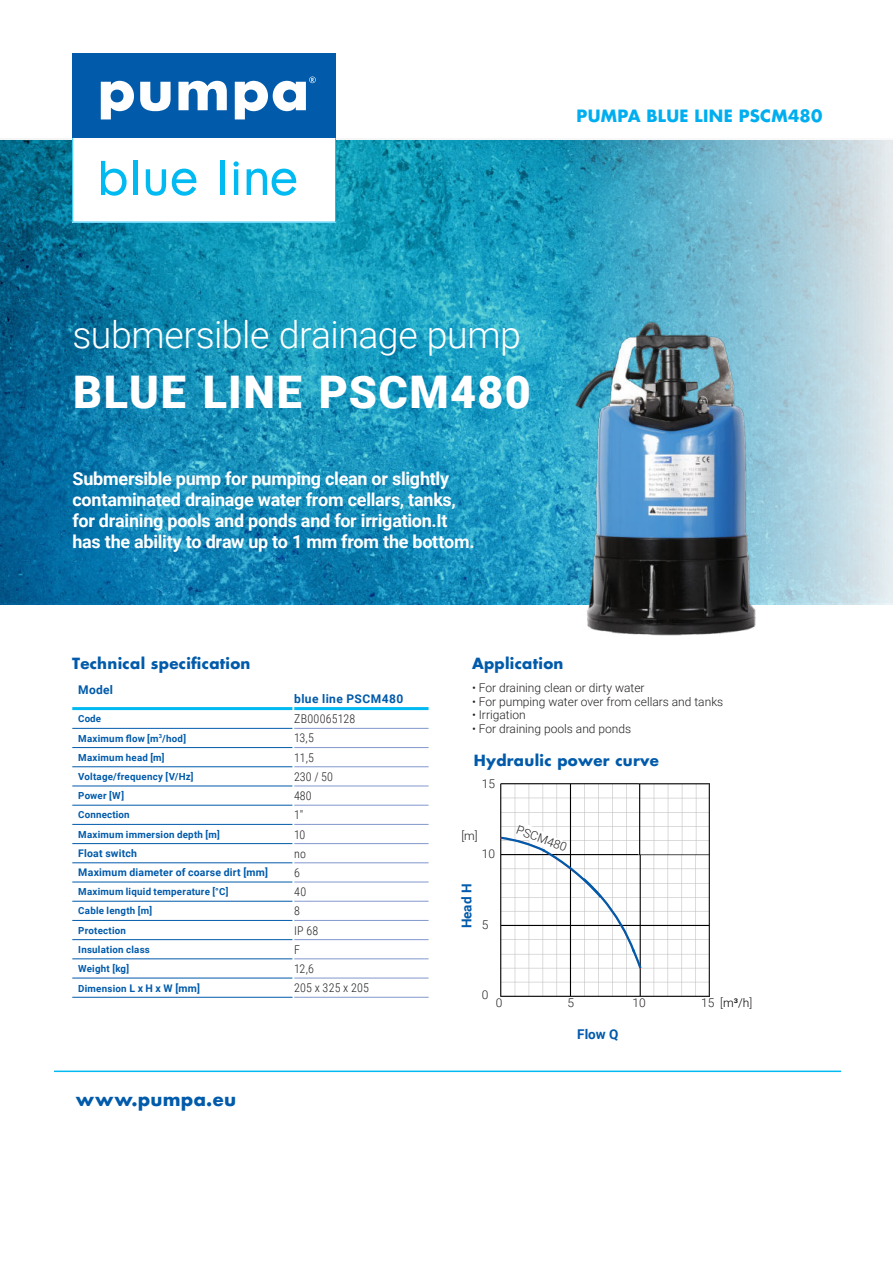
<style>
.page{position:relative;width:893px;height:1263px;background:#fff}
.page>*{position:absolute;margin:0;border:0;box-sizing:border-box;transform-origin:0 0}
.t1{font:900 45px "Roboto";letter-spacing:.03em;color:#fff}
.t2{font:300 37.5px "Roboto";letter-spacing:-.01em;color:#fff}
.t3{font:700 20.55px "Futura PT";letter-spacing:.005em;color:#015aaa}
.t4{font:700 18px/21px "Roboto";letter-spacing:-.015em;color:#fff}
.t5{font:700 16.5px "Futura CE";letter-spacing:.02em;color:#00aeef}
.t6{font:700 15px "Futura CE";letter-spacing:.02em;color:#015aaa}
.t7{font:700 13.5px "Roboto";color:#015aaa}
.t8{font:300 12px "Roboto";color:#231f20}
.t9{font:300 12px "Roboto Condensed";letter-spacing:.015em;color:#231f20}
.t10{font:700 12px "Roboto";letter-spacing:.035em;color:#015aaa}
.t11{font:300 12px "Roboto";color:#000001}
.t12{font:700 10.5px "Roboto";letter-spacing:.02em;color:#015aaa}
.t13{font:700 9.75px "Roboto";letter-spacing:.025em;color:#015aaa}
.s1{font-size:10.5px}
.s2{color:#231f20}
.s3{font-weight:400}
</style>
<div class="page">
<img style="left:0;top:140px;width:893px;height:464px">
<div style="left:72px;top:54px;width:264px;height:84px;background:#015aaa"></div>
<svg style="left:101px;top:81px;width:33px;height:38px"></svg>
<svg style="left:140px;top:82px;width:31px;height:29px"></svg>
<svg style="left:178px;top:81px;width:49px;height:29px"></svg>
<svg style="left:235px;top:77px;width:81px;height:42px"></svg>
<svg style="left:72px;top:138px;width:264px;height:85px"></svg>
<img style="left:566px;top:288px;width:246px;height:348px">
<hr style="left:54px;top:1070px;width:787px;height:2px;background:#00baf1">
<img style="left:500px;top:783px;width:210px;height:214px">
<img style="left:638px;top:783px;width:72px;height:71px">
<svg style="left:500px;top:824px;width:143px;height:147px"></svg>
<hr style="left:709px;top:784px;width:1px;height:212px;background:#231f20">
<hr style="left:72px;top:728px;width:221px;height:1px;background:#015aaa">
<hr style="left:72px;top:747px;width:221px;height:1px;background:#015aaa">
<hr style="left:72px;top:766px;width:221px;height:1px;background:#015aaa">
<hr style="left:72px;top:786px;width:221px;height:1px;background:#015aaa">
<hr style="left:72px;top:805px;width:221px;height:1px;background:#015aaa">
<hr style="left:72px;top:824px;width:221px;height:1px;background:#015aaa">
<hr style="left:72px;top:843px;width:221px;height:1px;background:#015aaa">
<hr style="left:72px;top:862px;width:221px;height:1px;background:#015aaa">
<hr style="left:72px;top:882px;width:221px;height:1px;background:#015aaa">
<hr style="left:72px;top:901px;width:221px;height:1px;background:#015aaa">
<hr style="left:72px;top:920px;width:221px;height:1px;background:#015aaa">
<hr style="left:72px;top:939px;width:221px;height:1px;background:#015aaa">
<hr style="left:72px;top:958px;width:221px;height:1px;background:#015aaa">
<hr style="left:72px;top:978px;width:221px;height:1px;background:#015aaa">
<hr style="left:72px;top:997px;width:221px;height:1px;background:#015aaa">
<hr style="left:294px;top:997px;width:135px;height:1px;background:#8197cd">
<hr style="left:72px;top:707px;width:221px;height:3px;background:#00baf1">
<svg style="left:294px;top:707px;width:135px;height:290px"></svg>
<h3 class="t5" style="left:577px;top:109px;width:247px">PUMPA BLUE LINE PSCM480</h3>
<h2 class="t2" style="left:72px;top:317px;width:450px">submersible drainage pump</h2>
<h1 class="t1" style="left:73px;top:366px;width:459px">BLUE LINE PSCM480</h1>
<h3 class="t4" style="left:72px;top:469px;width:404px">Submersible pump for pumping clean or slightly contaminated drainage water from cellars, tanks, for draining pools and ponds and for irrigation.It has the ability to draw up to 1 mm from the bottom.</h3>
<h3 class="t6" style="left:72px;top:652px;width:180px">Technical specification</h3>
<p class="t10" style="left:78px;top:684px;width:36px">Model</p>
<p class="t10" style="left:294px;top:693px;width:111px">blue line PSCM480</p>
<p class="t13" style="left:78px;top:714px;width:24px">Code</p>
<p class="t9" style="left:294px;top:714px;width:63px">ZB00065128</p>
<p class="t13" style="left:78px;top:731px;width:109px">Maximum flow [m<sup>3</sup>/hod]</p>
<p class="t9" style="left:294px;top:733px;width:21px">13,5</p>
<p class="t13" style="left:78px;top:750px;width:88px">Maximum head [m]</p>
<p class="t9" style="left:294px;top:753px;width:21px">11,5</p>
<p class="t13" style="left:78px;top:770px;width:117px">Voltage/frequency [V/Hz]</p>
<p class="t9" style="left:294px;top:772px;width:40px">230 / 50</p>
<p class="t13" style="left:78px;top:789px;width:47px">Power [W]</p>
<p class="t9" style="left:294px;top:791px;width:19px">480</p>
<p class="t13" style="left:78px;top:810px;width:53px">Connection</p>
<p class="t9" style="left:294px;top:810px;width:11px">1"</p>
<p class="t13" style="left:78px;top:827px;width:143px">Maximum immersion depth [m]</p>
<p class="t9" style="left:294px;top:829px;width:13px">10</p>
<p class="t12" style="left:78px;top:848px;width:60px">Float switch</p>
<p class="t9" style="left:294px;top:849px;width:13px">no</p>
<p class="t12" style="left:78px;top:865px;width:191px">Maximum diameter of coarse dirt [mm]</p>
<p class="t9" style="left:294px;top:868px;width:7px">6</p>
<p class="t13" style="left:78px;top:885px;width:152px">Maximum liquid temperature [°C]</p>
<p class="t9" style="left:294px;top:887px;width:14px">40</p>
<p class="t13" style="left:78px;top:904px;width:75px">Cable length [m]</p>
<p class="t9" style="left:294px;top:906px;width:7px">8</p>
<p class="t13" style="left:78px;top:926px;width:49px">Protection</p>
<p class="t9" style="left:294px;top:925px;width:26px">IP 68</p>
<p class="t13" style="left:78px;top:945px;width:73px">Insulation class</p>
<p class="t9" style="left:294px;top:945px;width:7px">F</p>
<p class="t13" style="left:78px;top:962px;width:52px">Weight [kg]</p>
<p class="t9" style="left:294px;top:964px;width:21px">12,6</p>
<p class="t13" style="left:78px;top:983px;width:123px">Dimension <span class="s1">L x H x W [mm]</span></p>
<p class="t9" style="left:294px;top:983px;width:76px">205 x 325 x 205</p>
<h3 class="t3" style="left:76px;top:1087px;width:162px">www.pumpa.eu</h3>
<h3 class="t6" style="left:472px;top:657px;width:93px">Application</h3>
<p class="t8" style="left:472px;top:683px;width:174px">• For draining clean or dirty water</p>
<p class="t8" style="left:472px;top:696px;width:253px">• For pumping water over from cellars and tanks</p>
<p class="t8" style="left:472px;top:710px;width:55px">• Irrigation</p>
<p class="t8" style="left:472px;top:723px;width:161px">• For draining pools and ponds</p>
<h3 class="t6" style="left:474px;top:753px;width:187px">Hydraulic power curve</h3>
<p class="t8" style="left:482px;top:778px;width:15px">15</p>
<p class="t8" style="left:461px;top:831px;width:18px">[m]</p>
<h3 class="t7" style="left:457px;top:928px;width:46px;rotate:-90deg">Head H</h3>
<p class="t8" style="left:482px;top:848px;width:15px">10</p>
<p class="t8" style="left:482px;top:919px;width:8px">5</p>
<p class="t8" style="left:519px;top:824px;width:54px;rotate:20deg">PSCM480</p>
<p class="t8" style="left:482px;top:989px;width:8px">0</p>
<p class="t11" style="left:720px;top:997px;width:34px"><span class="s2">[</span>m<span class="s3">³</span>/h<span class="s2">]</span></p>
<p class="t8" style="left:496px;top:997px;width:8px">0</p>
<p class="t8" style="left:567px;top:997px;width:8px">5</p>
<p class="t8" style="left:632px;top:997px;width:15px">10</p>
<p class="t8" style="left:701px;top:997px;width:15px">15</p>
<h3 class="t7" style="left:577px;top:1028px;width:43px">Flow Q</h3>
</div>
